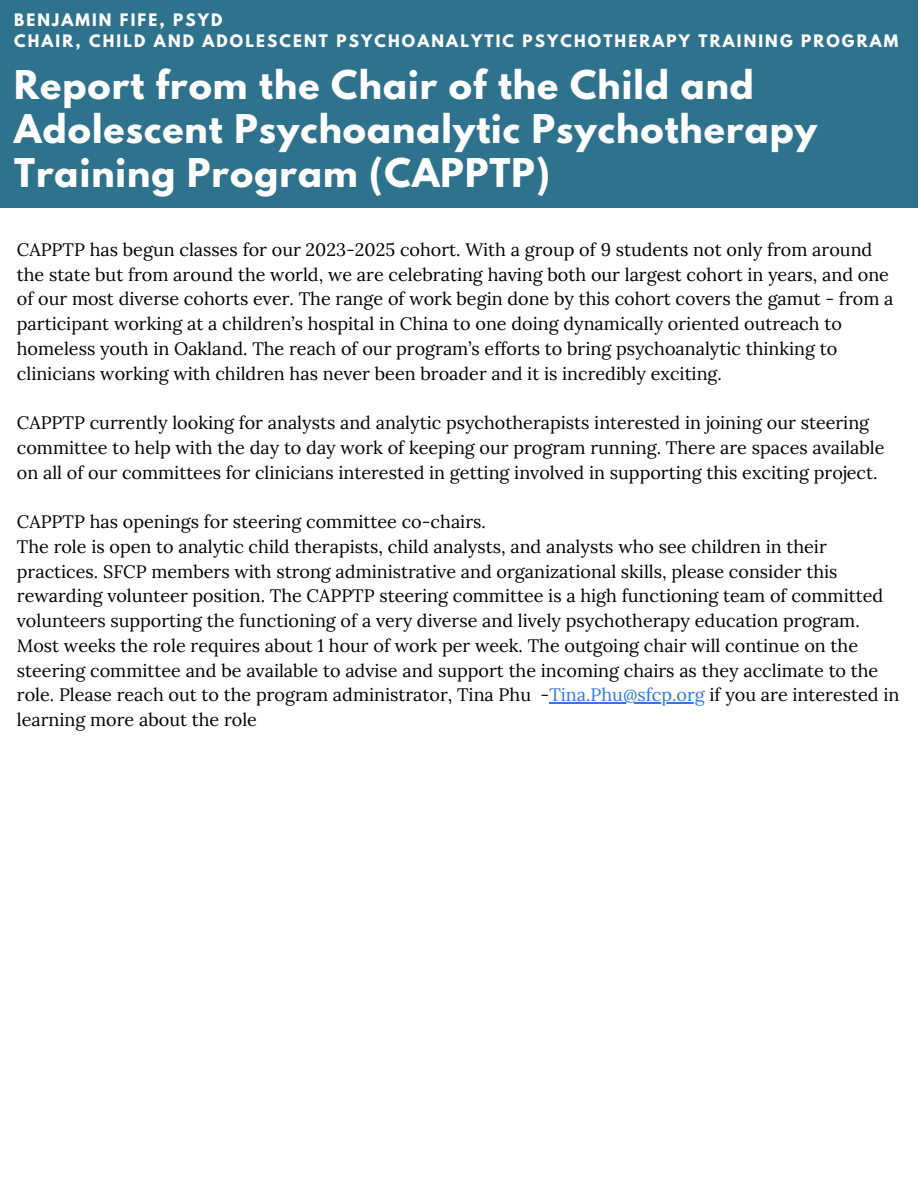
<style>
.page{position:relative;width:918px;height:1188px;background:#fff}
.page>*{position:absolute;margin:0;border:0;box-sizing:border-box;transform-origin:0 0}
.t1{font:700 35.1px/43.7px "League Spartan";letter-spacing:.03em;color:#fff}
.t2{font:18px/24.8px "Lora";color:#000}
.t3{font:700 15.3px "League Spartan";letter-spacing:.14em;color:#fff}
.s1{color:#2d78e4}
</style>
<div class="page">
<div style="left:0;top:0;width:918px;height:208px;background:#2f728d"></div>
<hr style="left:549px;top:703px;width:156px;height:1px;background:#2d78e4">
<p class="t3" style="left:14px;top:12px;width:210px">BENJAMIN FIFE, PSYD</p>
<p class="t3" style="left:14px;top:33px;width:886px">CHAIR, CHILD AND ADOLESCENT PSYCHOANALYTIC PSYCHOTHERAPY TRAINING PROGRAM</p>
<p class="t1" style="left:14px;top:68px;width:804px">Report from the Chair of the Child and<br>Adolescent Psychoanalytic Psychotherapy<br>Training Program (CAPPTP)</p>
<p class="t2" style="left:17px;top:237px;width:878px">CAPPTP has begun classes for our 2023-2025 cohort. With a group of 9 students not only from around the state but from around the world, we are celebrating having both our largest cohort in years, and one of our most diverse cohorts ever. The range of work begin done by this cohort covers the gamut - from a participant working at a children’s hospital in China to one doing dynamically oriented outreach to homeless youth in Oakland. The reach of our program’s efforts to bring psychoanalytic thinking to clinicians working with children has never been broader and it is incredibly exciting.</p>
<p class="t2" style="left:17px;top:410px;width:869px">CAPPTP currently looking for analysts and analytic psychotherapists interested in joining our steering committee to help with the day to day work of keeping our program running. There are spaces available on all of our committees for clinicians interested in getting involved in supporting this exciting project.</p>
<p class="t2" style="left:17px;top:509px;width:471px">CAPPTP has openings for steering committee co-chairs.</p>
<p class="t2" style="left:17px;top:534px;width:884px">The role is open to analytic child therapists, child analysts, and analysts who see children in their practices. SFCP members with strong administrative and organizational skills, please consider this rewarding volunteer position. The CAPPTP steering committee is a high functioning team of committed volunteers supporting the functioning of a very diverse and lively psychotherapy education program.<br>Most weeks the role requires about 1 hour of work per week. The outgoing chair will continue on the steering committee and be available to advise and support the incoming chairs as they acclimate to the role. Please reach out to the program administrator, Tina Phu -<span class="s1">Tina.Phu@sfcp.org</span> if you are interested in learning more about the role</p>
</div>
